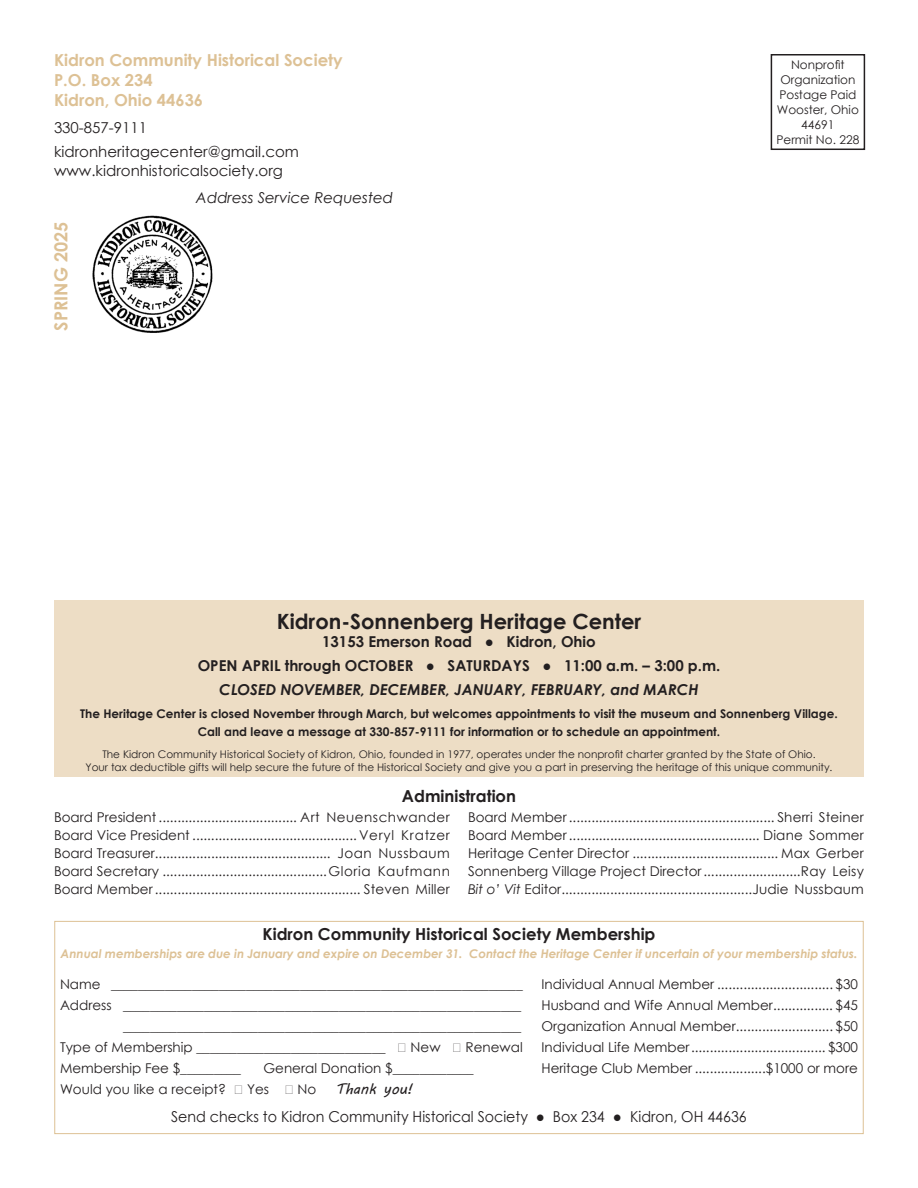
<style>
.page{position:relative;width:918px;height:1188px;background:#fff}
.page>*{position:absolute;margin:0;border:0;box-sizing:border-box;transform-origin:0 0}
.t1{font:700 21px "Century Gothic";color:#231f20}
.t2{font:700 18px "Century Gothic";color:#ddc195}
.t3{font:700 16.5px "Century Gothic";color:#ddc195}
.t4{font:700 16.5px "Century Gothic";color:#231f20}
.t5{font:700 15px "Century Gothic";color:#231f20}
.t6{font:15px "Century Gothic";color:#231f20}
.t7{font:15px "Century Gothic";color:#231f20;scale:.95 1}
.t8{font:italic 700 15px "Century Gothic";color:#231f20}
.t9{font:italic 15px "Century Gothic";color:#231f20}
.t10{font:13.5px "Century Gothic";color:#231f20}
.t11{font:13.5px "Century Gothic";letter-spacing:.025em;color:#231f20}
.t12{font:13.5px "Century Gothic";letter-spacing:.035em;color:#231f20}
.t13{font:700 12px "Century Gothic";color:#231f20}
.t14{font:italic 700 12px "Century Gothic";letter-spacing:-.005em;color:#ddc195}
.t15{font:12px/15px "Century Gothic";color:#231f20;text-align:center}
.t16{font:10.5px "Century Gothic";color:#231f20}
.s1{font-weight:400}
.s2{font-style:italic}
.s3{font-family:"Times New Roman"}
.s4{font-family:"MV Boli";font-size:15px}
</style>
<div class="page">
<div style="left:54px;top:921px;width:810px;height:213px;border:1px solid #ddc195"></div>
<div style="left:771px;top:54px;width:94px;height:96px;border:2px solid #231f20"></div>
<div style="left:54px;top:600px;width:810px;height:177px;background:#edddc5"></div>
<img style="left:92px;top:215px;width:121px;height:118px">
<p class="t3" style="left:54px;top:48px;width:290px">Kidron Community Historical Society</p>
<p class="t3" style="left:54px;top:68px;width:100px">P.O. Box 234</p>
<p class="t3" style="left:54px;top:87px;width:151px">Kidron, Ohio 44636</p>
<p class="t6" style="left:54px;top:117px;width:95px">330-857-9111</p>
<p class="t6" style="left:54px;top:141px;width:246px">kidronheritagecenter@gmail.com</p>
<p class="t6" style="left:54px;top:161px;width:231px">www.kidronhistoricalsociety.org</p>
<p class="t9" style="left:196px;top:188px;width:199px">Address Service Requested</p>
<p class="t2" style="left:47px;top:331px;width:110px;rotate:-90deg">SPRING 2025</p>
<p class="t15" style="left:791px;top:57px;width:55px">Nonprofit</p>
<p class="t15" style="left:780px;top:72px;width:76px">Organization</p>
<p class="t15" style="left:779px;top:87px;width:79px">Postage Paid</p>
<p class="t15" style="left:777px;top:102px;width:84px">Wooster, Ohio<br>44691</p>
<p class="t15" style="left:776px;top:132px;width:84px">Permit No. 228</p>
<p class="t1" style="left:277px;top:606px;width:366px">Kidron-Sonnenberg Heritage Center</p>
<p class="t5" style="left:322px;top:630px;width:275px">13153 Emerson Road <span class="s1">●</span> Kidron, Ohio</p>
<p class="t5" style="left:198px;top:654px;width:524px">OPEN APRIL through OCTOBER <span class="s1">●</span> SATURDAYS <span class="s1">●</span> 11:00 a.m. – 3:00 p.m.</p>
<p class="t8" style="left:219px;top:678px;width:481px">CLOSED NOVEMBER, DECEMBER, JANUARY, FEBRUARY, and MARCH</p>
<p class="t13" style="left:80px;top:704px;width:759px">The Heritage Center is closed November through March, but welcomes appointments to visit the museum and Sonnenberg Village.</p>
<p class="t13" style="left:198px;top:722px;width:524px">Call and leave a message at 330-857-9111 for information or to schedule an appointment.</p>
<p class="t16" style="left:102px;top:747px;width:715px">The Kidron Community Historical Society of Kidron, Ohio, founded in 1977, operates under the nonprofit charter granted by the State of Ohio.</p>
<p class="t16" style="left:86px;top:760px;width:749px">Your tax deductible gifts will help secure the future of the Historical Society and give you a part in preserving the heritage of this unique community.</p>
<p class="t4" style="left:402px;top:784px;width:116px">Administration</p>
<p class="t10" style="left:468px;top:807px;width:398px">Board Member ....................................................... Sherri Steiner</p>
<p class="t10" style="left:468px;top:825px;width:398px">Board Member ................................................... Diane Sommer</p>
<p class="t10" style="left:468px;top:843px;width:398px">Heritage Center Director ....................................... Max Gerber</p>
<p class="t10" style="left:468px;top:861px;width:397px">Sonnenberg Village Project Director..........................Ray Leisy</p>
<p class="t10" style="left:468px;top:879px;width:397px"><span class="s2">Bit o’ Vit</span> Editor...................................................Judie Nussbaum</p>
<p class="t4" style="left:262px;top:922px;width:395px">Kidron Community Historical Society Membership</p>
<p class="t14" style="left:61px;top:945px;width:798px">Annual memberships are due in January and expire on December 31. Contact the Heritage Center if uncertain of your membership status.</p>
<p class="t12" style="left:54px;top:807px;width:397px">Board President ..................................... Art Neuenschwander</p>
<p class="t10" style="left:54px;top:825px;width:397px">Board Vice President ............................................ Veryl Kratzer</p>
<p class="t10" style="left:54px;top:843px;width:397px">Board Treasurer............................................... Joan Nussbaum</p>
<p class="t11" style="left:54px;top:861px;width:398px">Board Secretary ............................................Gloria Kaufmann</p>
<p class="t10" style="left:54px;top:879px;width:397px">Board Member ....................................................... Steven Miller</p>
<p class="t10" style="left:542px;top:975px;width:318px">Individual Annual Member ............................... $30</p>
<p class="t10" style="left:542px;top:996px;width:318px">Husband and Wife Annual Member................ $45</p>
<p class="t10" style="left:542px;top:1017px;width:318px">Organization Annual Member.......................... $50</p>
<p class="t10" style="left:542px;top:1038px;width:318px">Individual Life Member.................................... $300</p>
<p class="t10" style="left:542px;top:1059px;width:318px">Heritage Club Member ...................$1000 or more</p>
<p class="t10" style="left:60px;top:975px;width:464px">Name _____________________________________________________________</p>
<p class="t10" style="left:60px;top:996px;width:463px">Address ___________________________________________________________</p>
<p class="t10" style="left:123px;top:1017px;width:400px">___________________________________________________________</p>
<p class="t10" style="left:60px;top:1038px;width:464px">Type of Membership ____________________________ <span class="s3">‪</span> New <span class="s3">‪</span> Renewal</p>
<p class="t10" style="left:60px;top:1059px;width:183px">Membership Fee $_________</p>
<p class="t10" style="left:264px;top:1059px;width:212px">General Donation $____________</p>
<p class="t10" style="left:60px;top:1080px;width:354px">Would you like a receipt? <span class="s3">‪</span> Yes <span class="s3">‪</span> No <span class="s4">Thank you!</span></p>
<p class="t7" style="left:171px;top:1107px;width:608px">Send checks to Kidron Community Historical Society ● Box 234 ● Kidron, OH 44636</p>
</div>
